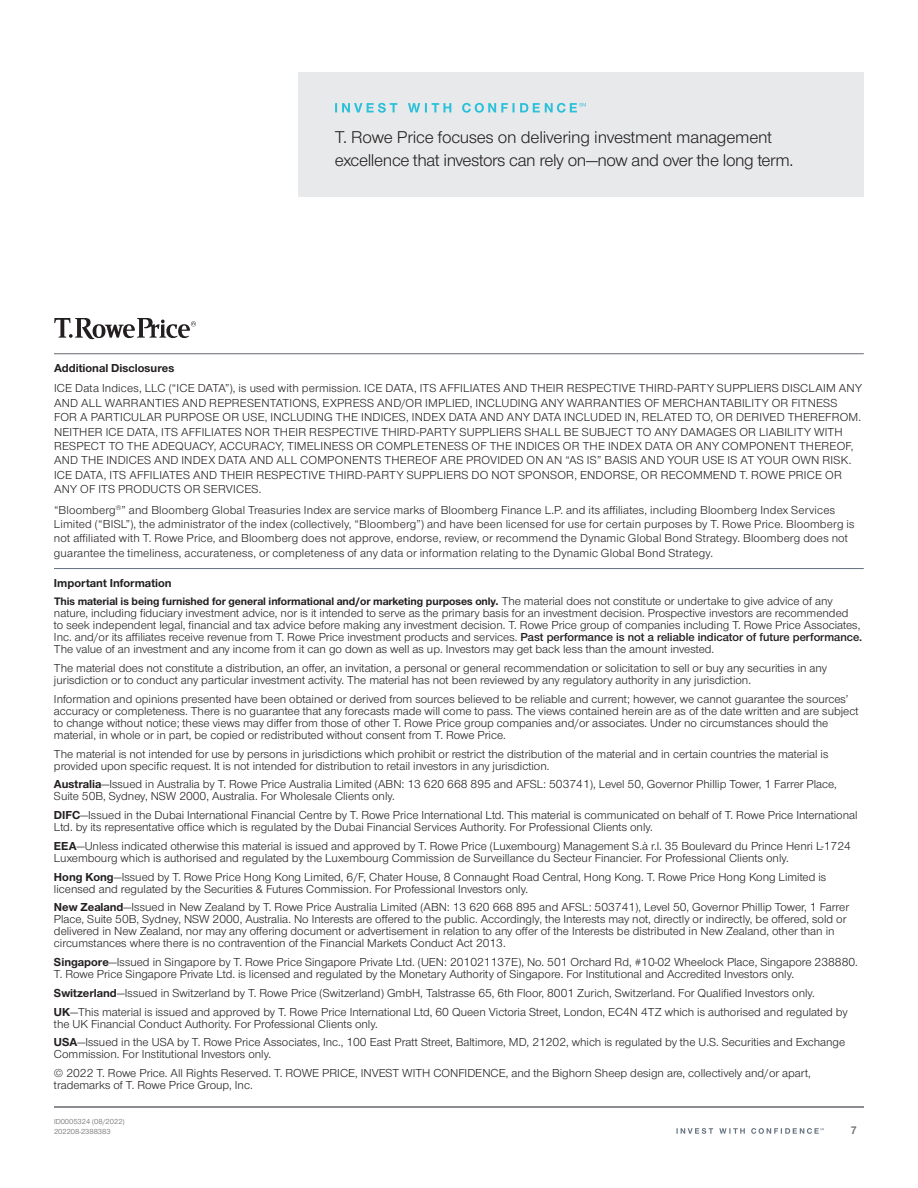
<style>
.page{position:relative;width:918px;height:1188px;background:#fff}
.page>*{position:absolute;margin:0;border:0;box-sizing:border-box;transform-origin:0 0}
.t1{font:17.7px/22.5px "Nimbus Sans Novus";letter-spacing:-.02em;color:#231f20}
.t2{font:12px/12px "Nimbus Sans Novus";color:#231f20}
.t3{font:700 12px "Nimbus Sans Novus";color:#231f20}
.t4{font:700 11.25px "Nimbus Sans Novus";letter-spacing:-.005em;color:#231f20}
.t5{font:600 11.25px "Nimbus Sans Novus";color:#5f5f62}
.t6{font:7.5px/10.5px "Nimbus Sans Novus";color:#5f5f62}
.s1{font-weight:400;font-size:12px}
.s2{font-weight:600}
.s3{font-weight:700}
</style>
<div class="page">
<hr style="left:54px;top:1107px;width:810px;height:1px;background:#67696f">
<hr style="left:54px;top:353px;width:810px;height:1px;background:#67696f">
<hr style="left:54px;top:568px;width:810px;height:1px;background:#65717f">
<svg style="left:54px;top:318px;width:142px;height:21px"></svg>
<div style="left:299px;top:73px;width:565px;height:124px;background:#e8e9ea"></div>
<svg style="left:335px;top:103px;width:251px;height:10px"></svg>
<svg style="left:677px;top:1128px;width:147px;height:6px"></svg>
<h1 class="t1" style="left:335px;top:126px;width:460px">T. Rowe Price focuses on delivering investment management excellence that investors can rely on—now and over the long term.</h1>
<p class="t3" style="left:54px;top:360px;width:122px">Additional Disclosures</p>
<p class="t2" style="left:54px;top:381px;width:810px;line-height:14.4px">ICE Data Indices, LLC (“ICE DATA”), is used with permission. ICE DATA, ITS AFFILIATES AND THEIR RESPECTIVE THIRD‑PARTY SUPPLIERS DISCLAIM ANY AND ALL WARRANTIES AND REPRESENTATIONS, EXPRESS AND/OR IMPLIED, INCLUDING ANY WARRANTIES OF MERCHANTABILITY OR FITNESS FOR A PARTICULAR PURPOSE OR USE, INCLUDING THE INDICES, INDEX DATA AND ANY DATA INCLUDED IN, RELATED TO, OR DERIVED THEREFROM.<br>NEITHER ICE DATA, ITS AFFILIATES NOR THEIR RESPECTIVE THIRD‑PARTY SUPPLIERS SHALL BE SUBJECT TO ANY DAMAGES OR LIABILITY WITH RESPECT TO THE ADEQUACY, ACCURACY, TIMELINESS OR COMPLETENESS OF THE INDICES OR THE INDEX DATA OR ANY COMPONENT THEREOF, AND THE INDICES AND INDEX DATA AND ALL COMPONENTS THEREOF ARE PROVIDED ON AN “AS IS” BASIS AND YOUR USE IS AT YOUR OWN RISK.<br>ICE DATA, ITS AFFILIATES AND THEIR RESPECTIVE THIRD‑PARTY SUPPLIERS DO NOT SPONSOR, ENDORSE, OR RECOMMEND T. ROWE PRICE OR ANY OF ITS PRODUCTS OR SERVICES.</p>
<p class="t2" style="left:54px;top:502px;width:802px;line-height:14.4px">“Bloomberg<sup>®</sup>” and Bloomberg Global Treasuries Index are service marks of Bloomberg Finance L.P. and its affiliates, including Bloomberg Index Services Limited (“BISL”), the administrator of the index (collectively, “Bloomberg”) and have been licensed for use for certain purposes by T. Rowe Price. Bloomberg is not affiliated with T. Rowe Price, and Bloomberg does not approve, endorse, review, or recommend the Dynamic Global Bond Strategy. Bloomberg does not guarantee the timeliness, accurateness, or completeness of any data or information relating to the Dynamic Global Bond Strategy.</p>
<p class="t3" style="left:54px;top:575px;width:119px">Important Information</p>
<p class="t4" style="left:54px;top:594px;width:780px">This material is being furnished for general informational and/or marketing purposes only. <span class="s1">The material does not constitute or undertake to give advice of any</span></p>
<p class="t2" style="left:54px;top:607px;width:810px">nature, including fiduciary investment advice, nor is it intended to serve as the primary basis for an investment decision. Prospective investors are recommended<br>to seek independent legal, financial and tax advice before making any investment decision. T. Rowe Price group of companies including T. Rowe Price Associates, Inc. and/or its affiliates receive revenue from T. Rowe Price investment products and services. <span class="s2">Past performance is not a reliable indicator of future performance.<br></span>The value of an investment and any income from it can go down as well as up. Investors may get back less than the amount invested.</p>
<p class="t2" style="left:54px;top:662px;width:775px">The material does not constitute a distribution, an offer, an invitation, a personal or general recommendation or solicitation to sell or buy any securities in any jurisdiction or to conduct any particular investment activity. The material has not been reviewed by any regulatory authority in any jurisdiction.</p>
<p class="t2" style="left:54px;top:693px;width:806px">Information and opinions presented have been obtained or derived from sources believed to be reliable and current; however, we cannot guarantee the sources’ accuracy or completeness. There is no guarantee that any forecasts made will come to pass. The views contained herein are as of the date written and are subject to change without notice; these views may differ from those of other T. Rowe Price group companies and/or associates. Under no circumstances should the material, in whole or in part, be copied or redistributed without consent from T. Rowe Price.</p>
<p class="t2" style="left:54px;top:747px;width:776px">The material is not intended for use by persons in jurisdictions which prohibit or restrict the distribution of the material and in certain countries the material is provided upon specific request. It is not intended for distribution to retail investors in any jurisdiction.</p>
<p class="t2" style="left:54px;top:778px;width:784px"><span class="s3">Australia</span>—Issued in Australia by T. Rowe Price Australia Limited (ABN: 13 620 668 895 and AFSL: 503741), Level 50, Governor Phillip Tower, 1 Farrer Place,<br>Suite 50B, Sydney, NSW 2000, Australia. For Wholesale Clients only.</p>
<p class="t2" style="left:54px;top:809px;width:805px"><span class="s3">DIFC</span>—Issued in the Dubai International Financial Centre by T. Rowe Price International Ltd. This material is communicated on behalf of T. Rowe Price International<br>Ltd. by its representative office which is regulated by the Dubai Financial Services Authority. For Professional Clients only.</p>
<p class="t2" style="left:54px;top:840px;width:798px"><span class="s3">EEA</span>—Unless indicated otherwise this material is issued and approved by T. Rowe Price (Luxembourg) Management S.à r.l. 35 Boulevard du Prince Henri L-1724<br>Luxembourg which is authorised and regulated by the Luxembourg Commission de Surveillance du Secteur Financier. For Professional Clients only.</p>
<p class="t2" style="left:54px;top:870px;width:774px"><span class="s3">Hong Kong</span>—Issued by T. Rowe Price Hong Kong Limited, 6/F, Chater House, 8 Connaught Road Central, Hong Kong. T. Rowe Price Hong Kong Limited is licensed and regulated by the Securities &amp; Futures Commission. For Professional Investors only.</p>
<p class="t2" style="left:54px;top:901px;width:797px"><span class="s3">New Zealand</span>—Issued in New Zealand by T. Rowe Price Australia Limited (ABN: 13 620 668 895 and AFSL: 503741), Level 50, Governor Phillip Tower, 1 Farrer Place, Suite 50B, Sydney, NSW 2000, Australia. No Interests are offered to the public. Accordingly, the Interests may not, directly or indirectly, be offered, sold or delivered in New Zealand, nor may any offering document or advertisement in relation to any offer of the Interests be distributed in New Zealand, other than in circumstances where there is no contravention of the Financial Markets Conduct Act 2013.</p>
<p class="t2" style="left:54px;top:956px;width:805px"><span class="s3">Singapore</span>—Issued in Singapore by T. Rowe Price Singapore Private Ltd. (UEN: 201021137E), No. 501 Orchard Rd, #10-02 Wheelock Place, Singapore 238880.<br>T. Rowe Price Singapore Private Ltd. is licensed and regulated by the Monetary Authority of Singapore. For Institutional and Accredited Investors only.</p>
<p class="t2" style="left:54px;top:983px;width:795px;line-height:18.8px"><span class="s3">Switzerland</span>—Issued in Switzerland by T. Rowe Price (Switzerland) GmbH, Talstrasse 65, 6th Floor, 8001 Zurich, Switzerland. For Qualified Investors only.<br><span class="s3">UK</span>—This material is issued and approved by T. Rowe Price International Ltd, 60 Queen Victoria Street, London, EC4N 4TZ which is authorised and regulated by</p>
<p class="t2" style="left:54px;top:1014px;width:793px;line-height:18.8px">the UK Financial Conduct Authority. For Professional Clients only.<br><span class="s3">USA</span>—Issued in the USA by T. Rowe Price Associates, Inc., 100 East Pratt Street, Baltimore, MD, 21202, which is regulated by the U.S. Securities and Exchange</p>
<p class="t2" style="left:54px;top:1045px;width:758px;line-height:18.8px">Commission. For Institutional Investors only.<br>© 2022 T. Rowe Price. All Rights Reserved. T. ROWE PRICE, INVEST WITH CONFIDENCE, and the Bighorn Sheep design are, collectively and/or apart,</p>
<p class="t2" style="left:54px;top:1079px;width:200px">trademarks of T. Rowe Price Group, Inc.</p>
<p class="t6" style="left:54px;top:1116px;width:72px">ID0005324 (08/2022)<br>202208‑2388383</p>
<p class="t5" style="left:851px;top:1123px;width:7px">7</p>
</div>
